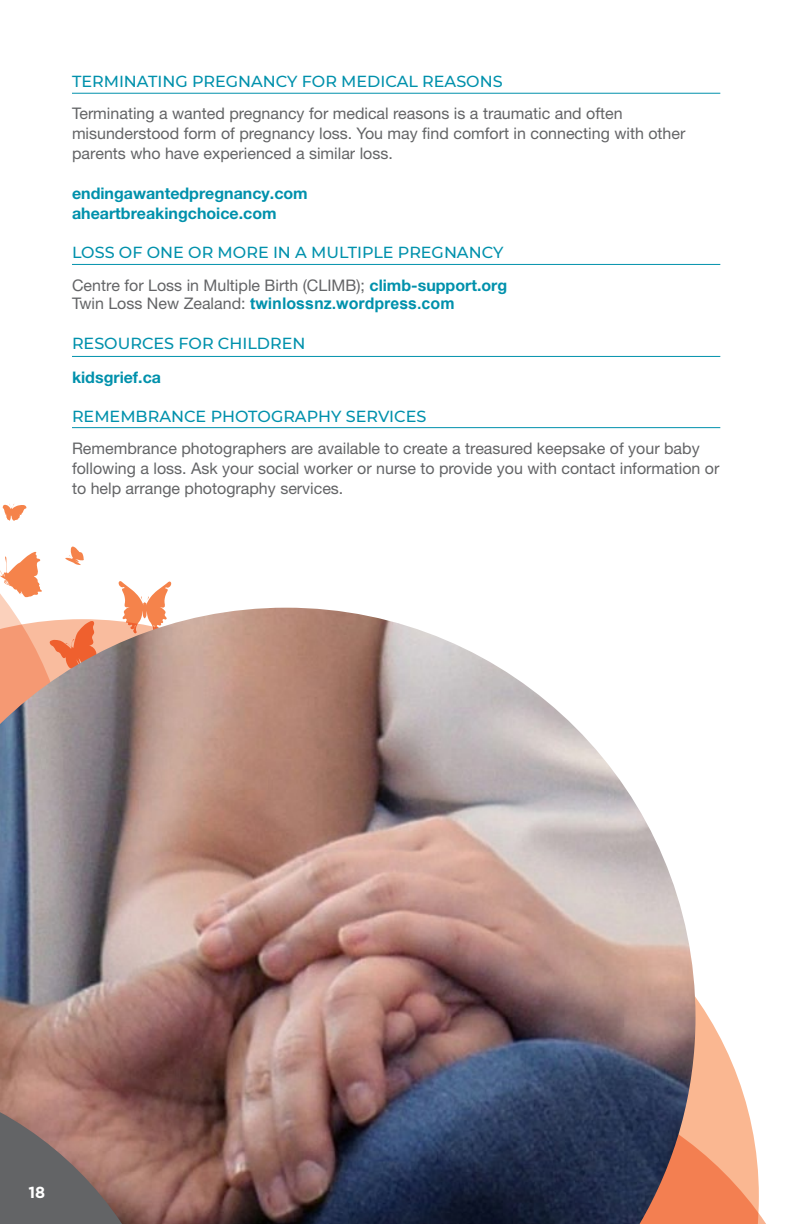
<style>
.page{position:relative;width:792px;height:1224px;background:#fff}
.page>*{position:absolute;margin:0;border:0;box-sizing:border-box;transform-origin:0 0}
.t1{font:16px/20px "Helvetica Neue LT Std";color:#636466}
.t2{font:500 16px "Montserrat";color:#0091ac}
.t3{font:700 16px/20px "Helvetica Neue LT Std";color:#0091ac}
.t4{font:700 16px "Arial";color:#0091ac}
.t5{font:700 16px "Gotham";color:#fff}
.s1{font-weight:700;color:#0091ac}
.s2{font-family:"Helvetica Neue LT Std";font-weight:400;color:#636466}
</style>
<div class="page">
<svg style="left:73px;top:547px;width:11px;height:18px"></svg>
<svg style="left:118px;top:581px;width:54px;height:27px"></svg>
<svg style="left:0;top:504px;width:73px;height:104px"></svg>
<svg style="left:696px;top:998px;width:40px;height:73px;fill:#fab791"></svg>
<svg style="left:696px;top:1071px;width:70px;height:153px;fill:#fab791"></svg>
<img style="left:0;top:608px;width:696px;height:616px">
<svg style="left:0;top:1070px;width:180px;height:154px;background:#8c6b65"></svg>
<hr style="left:72px;top:93px;width:648px;height:1px;background:#0091ac">
<hr style="left:72px;top:264px;width:648px;height:1px;background:#0091ac">
<hr style="left:72px;top:356px;width:648px;height:1px;background:#0091ac">
<hr style="left:72px;top:427px;width:648px;height:1px;background:#0091ac">
<p class="t2" style="left:72px;top:71px;width:432px">TERMINATING PREGNANCY FOR MEDICAL REASONS</p>
<p class="t1" style="left:72px;top:104px;width:615px">Terminating a wanted pregnancy for medical reasons is a traumatic and often misunderstood form of pregnancy loss. You may find comfort in connecting with other parents who have experienced a similar loss.</p>
<p class="t3" style="left:72px;top:183px;width:237px">endingawantedpregnancy.com aheartbreakingchoice.com</p>
<p class="t2" style="left:72px;top:241px;width:433px">LOSS OF ONE OR MORE IN A MULTIPLE PREGNANCY</p>
<p class="t1" style="left:72px;top:275px;width:437px">Centre for Loss in Multiple Birth (CLIMB); <span class="s1">climb-support.org</span></p>
<p class="t4" style="left:72px;top:292px;width:384px"><span class="s2">Twin Loss New Zealand:</span> twinlossnz.wordpress.com</p>
<p class="t2" style="left:72px;top:332px;width:235px">RESOURCES FOR CHILDREN</p>
<p class="t3" style="left:72px;top:367px;width:91px">kidsgrief.ca</p>
<p class="t2" style="left:72px;top:405px;width:356px">REMEMBRANCE PHOTOGRAPHY SERVICES</p>
<p class="t1" style="left:72px;top:438px;width:649px">Remembrance photographers are available to create a treasured keepsake of your baby following a loss. Ask your social worker or nurse to provide you with contact information or to help arrange photography services.</p>
<p class="t5" style="left:28px;top:1183px;width:18px">18</p>
</div>
